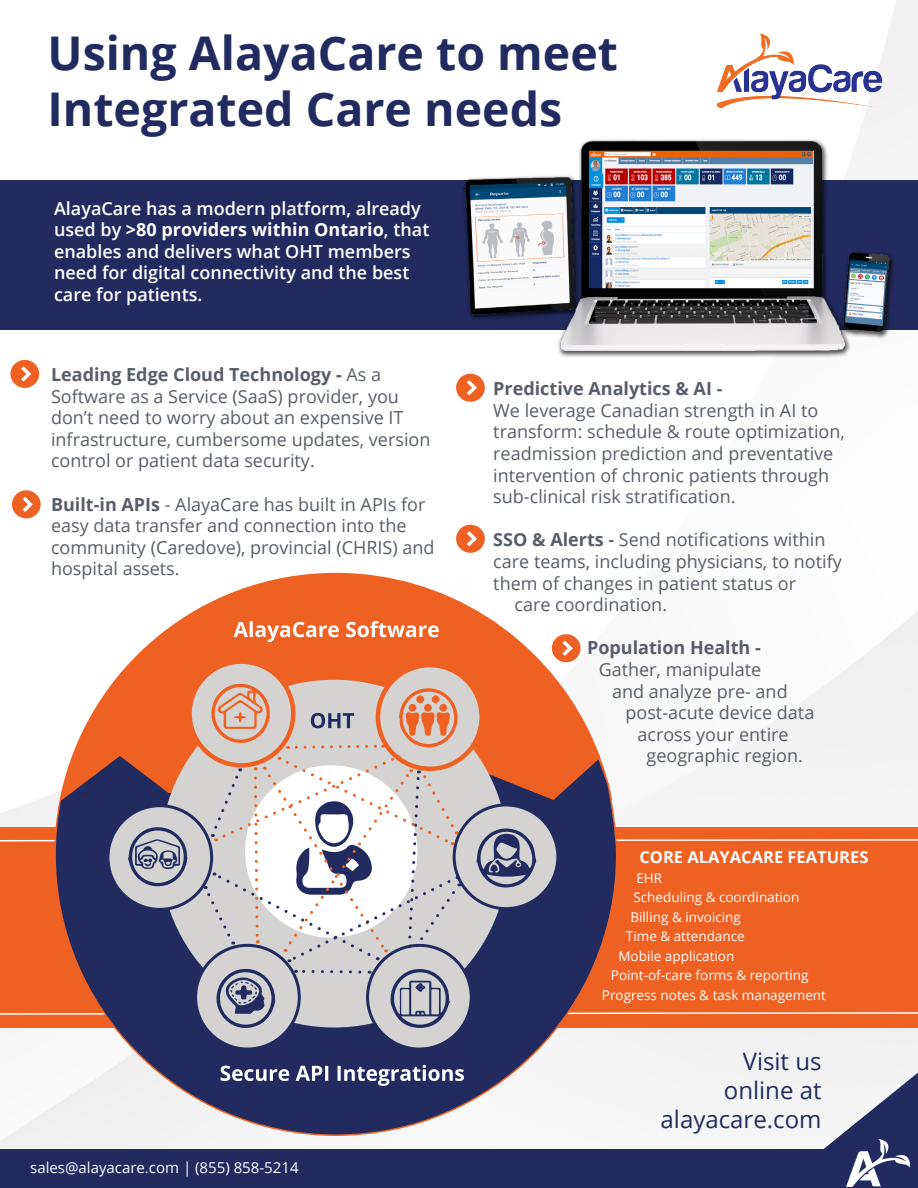
<style>
.page{position:relative;width:918px;height:1188px;background:#fff}
.page>*{position:absolute;margin:0;border:0;box-sizing:border-box;transform-origin:0 0}
.t1{font:700 46.5px/55.8px "Open Sans";color:#212b60}
.t2{font:24px "Open Sans";color:#212b60}
.t3{font:18px/21.6px "Open Sans";color:#585e67}
.t4{font:600 18px "Open Sans";color:#fff}
.t5{font:700 18px "Open Sans";color:#585e67}
.t6{font:700 18px "Open Sans";color:#fff}
.t7{font:700 16.5px "Open Sans";color:#fff}
.t8{font:15px "Open Sans";color:#fff}
.t9{font:13.5px "Open Sans";color:#fff}
.s1{font-weight:600}
.s2{font-weight:400}
.s3{font-weight:700}
.s4{color:#231f20}
</style>
<div class="page">
<img style="left:0;top:0;width:918px;height:1149px">
<div style="left:0;top:180px;width:918px;height:149px;background:#212b60"></div>
<div style="left:0;top:1149px;width:918px;height:39px;background:#212b60"></div>
<svg style="left:788px;top:1073px;width:130px;height:114px"></svg>
<img style="left:707px;top:31px;width:184px;height:21px">
<svg style="left:59px;top:572px;width:554px;height:112px;fill:#ee6122"></svg>
<svg style="left:54px;top:1028px;width:564px;height:109px"></svg>
<svg style="left:190px;top:662px;width:103px;height:103px"></svg>
<div style="left:196px;top:945px;width:103px;height:104px;background:#d4d3d2;border-radius:50%"></div>
<svg style="left:378px;top:665px;width:104px;height:104px"></svg>
<div style="left:368px;top:945px;width:103px;height:104px;background:#d4d3d2;border-radius:50%"></div>
<svg style="left:234px;top:621px;width:205px;height:21px"></svg>
<svg style="left:221px;top:1065px;width:243px;height:21px"></svg>
<img style="left:462px;top:52px;width:456px;height:321px">
<svg style="left:0;top:684px;width:918px;height:344px"></svg>
<img style="left:847px;top:1139px;width:62px;height:48px">
<svg style="left:10px;top:360px;width:29px;height:28px"></svg>
<svg style="left:12px;top:490px;width:29px;height:28px"></svg>
<svg style="left:456px;top:374px;width:29px;height:28px"></svg>
<svg style="left:456px;top:525px;width:29px;height:28px"></svg>
<svg style="left:552px;top:634px;width:29px;height:28px"></svg>
<p class="t1" style="left:48px;top:24px;width:572px">Using AlayaCare to meet<br>Integrated Care needs</p>
<p class="t4" style="left:54px;top:196px;width:368px">AlayaCare has a modern platform, already</p>
<p class="t6" style="left:54px;top:217px;width:377px"><span class="s1">used by</span> &gt;80 providers within Ontario<span class="s1">, that</span></p>
<p class="t4" style="left:54px;top:239px;width:358px">enables and delivers what OHT members</p>
<p class="t4" style="left:54px;top:261px;width:357px">need for digital connectivity and the best</p>
<p class="t4" style="left:54px;top:282px;width:150px">care for patients.</p>
<p class="t5" style="left:51px;top:362px;width:332px">Leading Edge Cloud Technology - <span class="s2">As a</span></p>
<p class="t3" style="left:51px;top:385px;width:350px">Software as a Service (SaaS) provider, you</p>
<p class="t3" style="left:51px;top:406px;width:354px">don’t need to worry about an expensive IT</p>
<p class="t3" style="left:51px;top:428px;width:381px">infrastructure, cumbersome updates, version control or patient data security.</p>
<p class="t3" style="left:51px;top:493px;width:376px"><span class="s3">Built-in APIs</span> - AlayaCare has built in APIs for easy data transfer and connection into the</p>
<p class="t3" style="left:51px;top:536px;width:385px">community (Caredove), provincial (CHRIS) and</p>
<p class="t3" style="left:51px;top:558px;width:130px">hospital assets.</p>
<p class="t8" style="left:30px;top:1157px;width:270px">sales@alayacare.com | (855) 858-5214</p>
<p class="t5" style="left:493px;top:376px;width:231px">Predictive Analytics &amp; AI -</p>
<p class="t3" style="left:493px;top:399px;width:326px">We leverage Canadian strength in AI to</p>
<p class="t3" style="left:493px;top:421px;width:353px">transform: schedule &amp; route optimization,</p>
<p class="t3" style="left:493px;top:442px;width:342px">readmission prediction and preventative</p>
<p class="t3" style="left:493px;top:464px;width:337px">intervention of chronic patients through</p>
<p class="t3" style="left:493px;top:485px;width:244px">sub-clinical risk stratification.</p>
<p class="t3" style="left:493px;top:529px;width:334px"><span class="s3">SSO &amp; Alerts</span> <span class="s4">-</span> Send notifications within</p>
<p class="t3" style="left:493px;top:550px;width:350px">care teams, including physicians, to notify</p>
<p class="t3" style="left:493px;top:572px;width:304px">them of changes in patient status or</p>
<p class="t3" style="left:514px;top:593px;width:154px">care coordination.</p>
<p class="t5" style="left:587px;top:635px;width:175px">Population Health -</p>
<p class="t3" style="left:599px;top:658px;width:164px">Gather, manipulate</p>
<p class="t3" style="left:612px;top:680px;width:177px">and analyze pre- and</p>
<p class="t3" style="left:626px;top:701px;width:190px">post-acute device data</p>
<p class="t3" style="left:638px;top:723px;width:153px">across your entire</p>
<p class="t3" style="left:646px;top:745px;width:158px">geographic region.</p>
<p class="t7" style="left:639px;top:846px;width:231px">CORE ALAYACARE FEATURES</p>
<p class="t9" style="left:636px;top:869px;width:27px">EHR</p>
<p class="t9" style="left:633px;top:888px;width:168px">Scheduling &amp; coordination</p>
<p class="t9" style="left:630px;top:908px;width:112px">Billing &amp; invoicing</p>
<p class="t9" style="left:626px;top:927px;width:120px">Time &amp; attendance</p>
<p class="t9" style="left:618px;top:947px;width:117px">Mobile application</p>
<p class="t9" style="left:611px;top:966px;width:199px">Point-of-care forms &amp; reporting</p>
<p class="t9" style="left:602px;top:986px;width:226px">Progress notes &amp; task management</p>
<p class="t2" style="left:743px;top:1045px;width:80px">Visit us</p>
<p class="t2" style="left:724px;top:1074px;width:99px">online at</p>
<p class="t2" style="left:661px;top:1103px;width:162px">alayacare.com</p>
</div>
